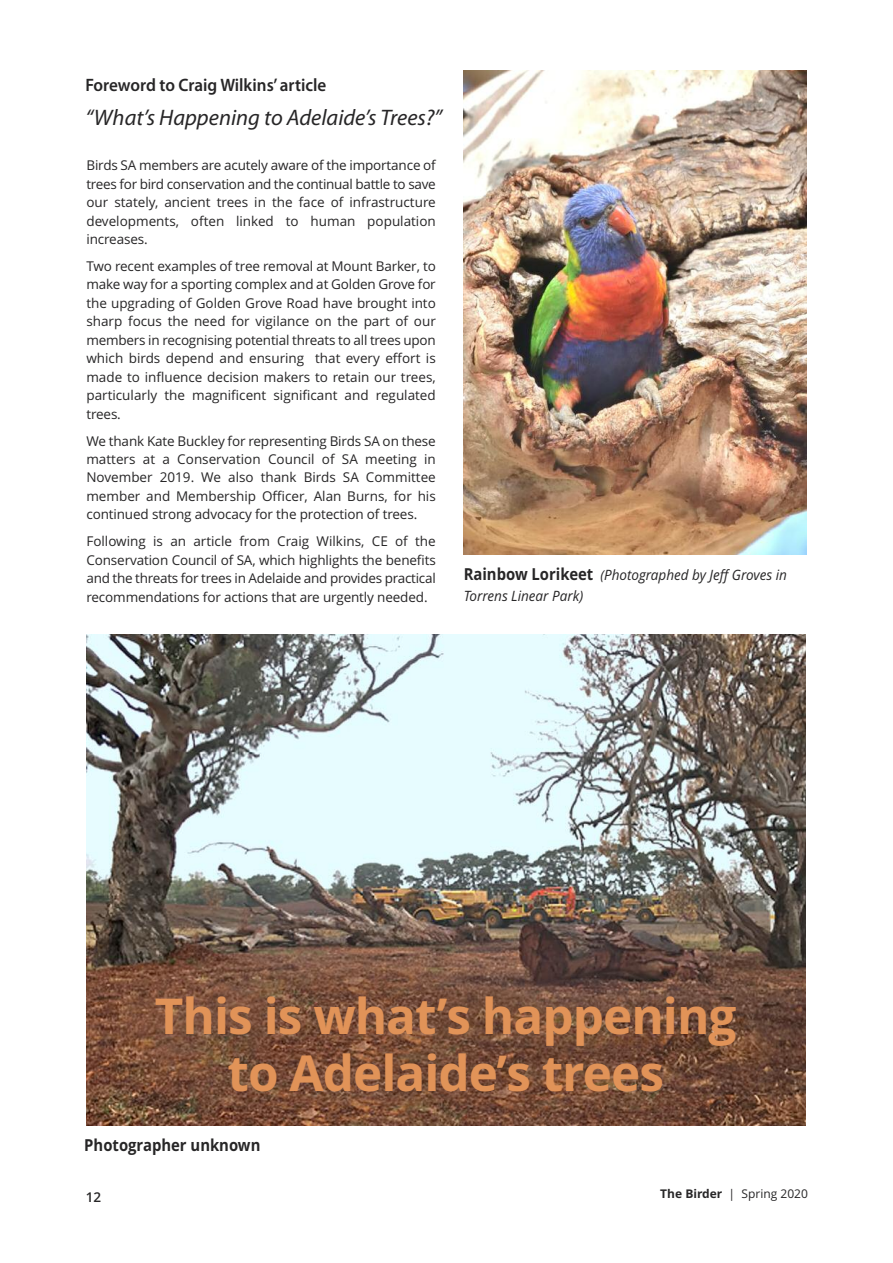
<style>
.page{position:relative;width:893px;height:1263px;background:#fff}
.page>*{position:absolute;margin:0;border:0;box-sizing:border-box;transform-origin:0 0}
.t1{font:700 49.5px/57px "Open Sans";letter-spacing:-.02em;color:#e19358;text-align:center}
.t2{font:italic 22.5px "Myriad Pro";color:#272627}
.t3{font:600 18px "Myriad Pro";color:#272627;scale:.95 1}
.t4{font:700 16.5px "Open Sans";color:#272627;scale:.9 1}
.t5{font:italic 14.25px/21px "Open Sans";color:#272627;scale:.95 1}
.t6{font:13.5px/18.5px "Open Sans";letter-spacing:-.01em;color:#272627;text-align:justify}
.t7{font:600 13.5px "Open Sans";color:#272627}
.t8{font:12px "Open Sans";color:#272627}
.s1{font-weight:700;font-style:normal;font-size:16.5px}
.s2{font-size:13.5px}
.s3{font-weight:700}
</style>
<div class="page">
<img style="left:87px;top:634px;width:719px;height:491px">
<img style="left:464px;top:70px;width:342px;height:484px">
<h3 class="t3" style="left:85px;top:78px;width:255px">Foreword to Craig Wilkins’ article</h3>
<h2 class="t2" style="left:85px;top:109px;width:358px">“What’s Happening to Adelaide’s Trees?”</h2>
<p class="t6" style="left:86px;top:156px;width:351px">Birds SA members are acutely aware of the importance of trees for bird conservation and the continual battle to save our stately, ancient trees in the face of infrastructure developments, often linked to human population increases.</p>
<p class="t6" style="left:86px;top:257px;width:351px">Two recent examples of tree removal at Mount Barker, to make way for a sporting complex and at Golden Grove for the upgrading of Golden Grove Road have brought into sharp focus the need for vigilance on the part of our members in recognising potential threats to all trees upon which birds depend and ensuring that every effort is made to influence decision makers to retain our trees, particularly the magnificent significant and regulated trees.</p>
<p class="t6" style="left:86px;top:432px;width:351px">We thank Kate Buckley for representing Birds SA on these matters at a Conservation Council of SA meeting in November 2019. We also thank Birds SA Committee member and Membership Officer, Alan Burns, for his continued strong advocacy for the protection of trees.</p>
<p class="t6" style="left:86px;top:532px;width:351px">Following is an article from Craig Wilkins, CE of the Conservation Council of SA, which highlights the benefits and the threats for trees in Adelaide and provides practical recommendations for actions that are urgently needed.</p>
<p class="t5" style="left:464px;top:565px;width:342px"><span class="s1">Rainbow Lorikeet</span> <span class="s2">(</span>Photographed by JeffGroves in<br>Torrens Linear Park)</p>
<h1 class="t1" style="left:155px;top:988px;width:583px">This is what’s happening to Adelaide’s trees</h1>
<p class="t4" style="left:84px;top:1136px;width:197px">Photographer unknown</p>
<p class="t7" style="left:86px;top:1189px;width:17px">12</p>
<p class="t8" style="left:660px;top:1187px;width:149px"><span class="s3">The Birder</span> | Spring 2020</p>
</div>
